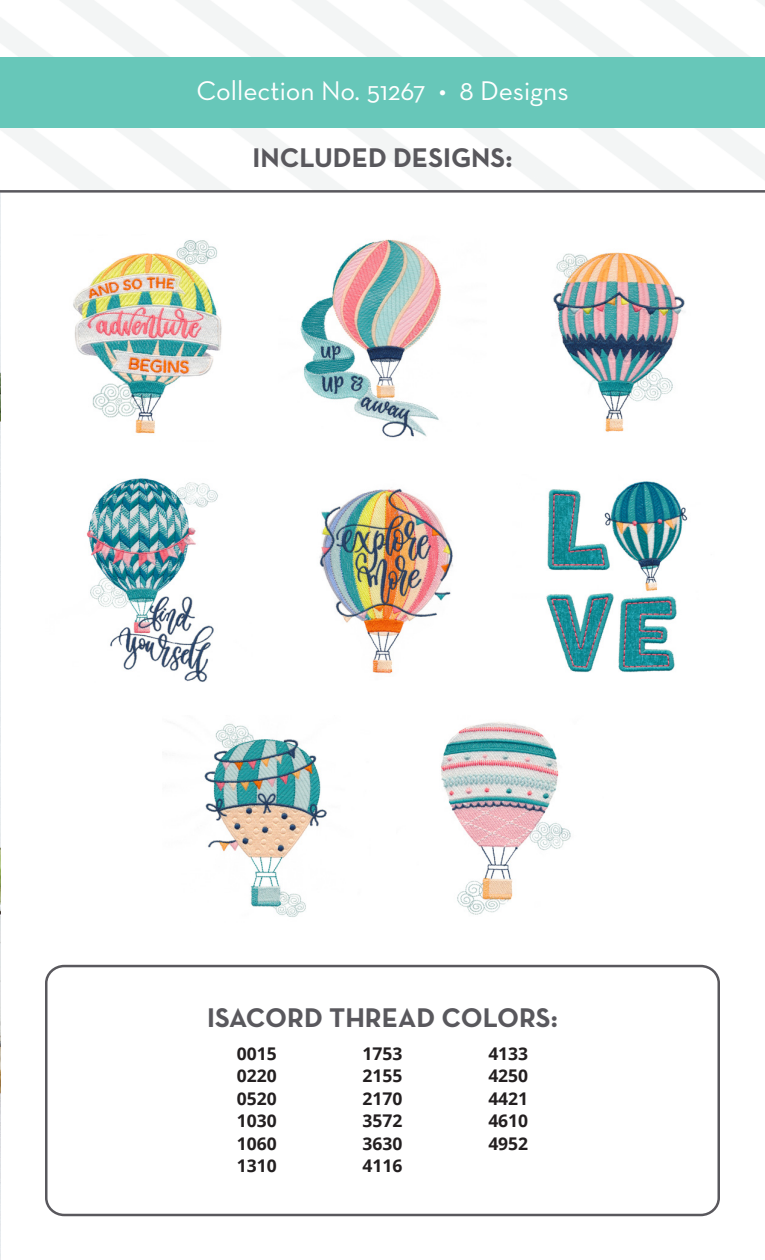
<style>
.page{position:relative;width:765px;height:1260px;background:#fff}
.page>*{position:absolute;margin:0;border:0;box-sizing:border-box;transform-origin:0 0}
.t1{font:27.5px "Neutra Text";color:#fff}
.t2{font:700 27.5px "Neutra Text";color:#59585d}
.t3{font:700 17.5px "Open Sans";color:#231f20}
</style>
<div class="page">
<div style="left:45px;top:965px;width:675px;height:251px;border:2px solid #59585d;border-radius:18px"></div>
<img style="left:73px;top:240px;width:149px;height:194px">
<img style="left:86px;top:478px;width:132px;height:204px">
<img style="left:204px;top:723px;width:123px;height:194px">
<img style="left:300px;top:239px;width:141px;height:199px">
<img style="left:319px;top:488px;width:134px;height:186px">
<img style="left:441px;top:721px;width:130px;height:194px">
<img style="left:553px;top:252px;width:132px;height:180px">
<img style="left:546px;top:481px;width:142px;height:192px">
<img style="left:0;top:193px;width:1px;height:1067px">
<svg style="left:0;top:0;width:765px;height:193px"></svg>
<div style="left:0;top:57px;width:765px;height:71px;background:#67c7b9"></div>
<p class="t1" style="left:184px;top:74px;width:398px">Collection No. 82029 35 Designs</p>
<p class="t1" style="left:196px;top:74px;width:374px">Collection No. 51267 • 8 Designs</p>
<p class="t2" style="left:253px;top:141px;width:261px">INCLUDED DESIGNS:</p>
<p class="t2" style="left:207px;top:1000px;width:352px">ISACORD THREAD COLORS:</p>
<p class="t3" style="left:237px;top:1041px;width:41px">0015</p>
<p class="t3" style="left:237px;top:1063px;width:41px">0220</p>
<p class="t3" style="left:237px;top:1086px;width:41px">0520</p>
<p class="t3" style="left:237px;top:1108px;width:41px">1030</p>
<p class="t3" style="left:237px;top:1131px;width:41px">1060</p>
<p class="t3" style="left:237px;top:1153px;width:41px">1310</p>
<p class="t3" style="left:363px;top:1041px;width:41px">1753</p>
<p class="t3" style="left:363px;top:1063px;width:41px">2155</p>
<p class="t3" style="left:363px;top:1086px;width:41px">2170</p>
<p class="t3" style="left:363px;top:1108px;width:41px">3572</p>
<p class="t3" style="left:363px;top:1131px;width:41px">3630</p>
<p class="t3" style="left:363px;top:1153px;width:41px">4116</p>
<p class="t3" style="left:488px;top:1041px;width:41px">4133</p>
<p class="t3" style="left:488px;top:1063px;width:41px">4250</p>
<p class="t3" style="left:488px;top:1086px;width:41px">4421</p>
<p class="t3" style="left:488px;top:1108px;width:41px">4610</p>
<p class="t3" style="left:488px;top:1131px;width:41px">4952</p>
</div>
